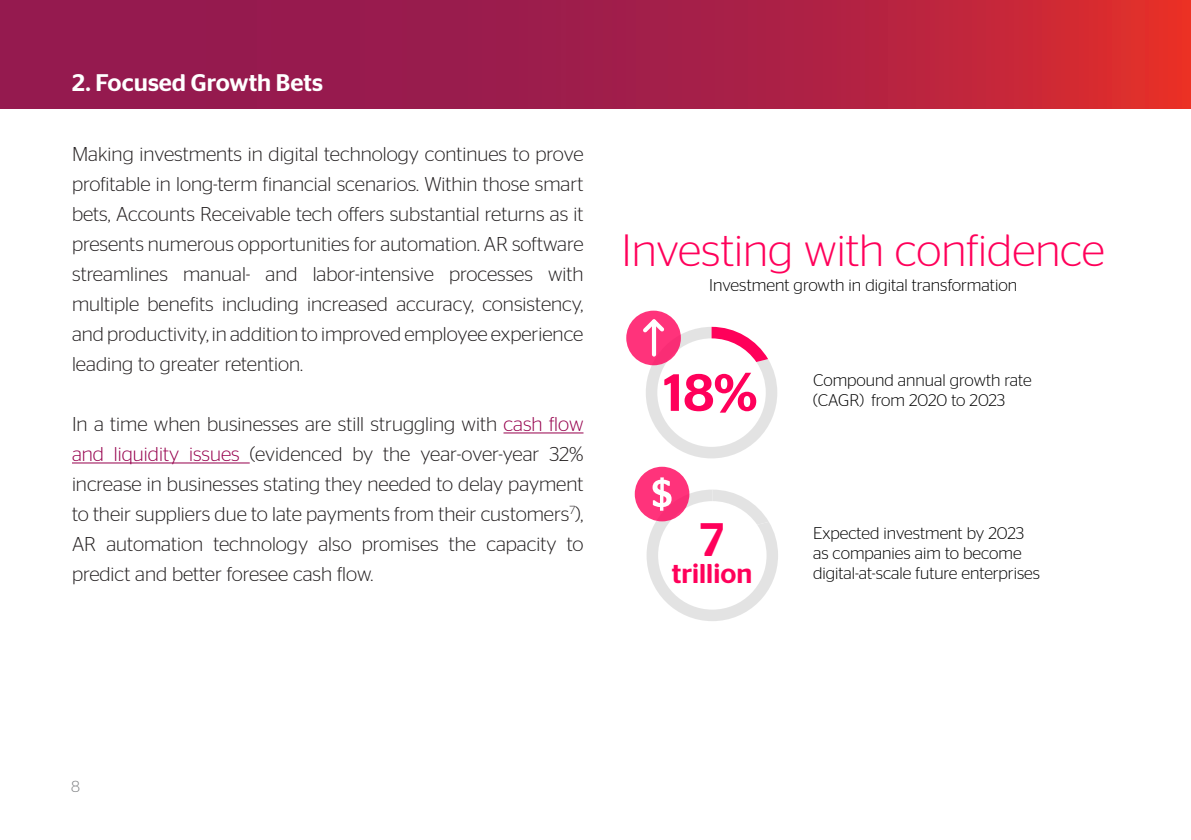
<style>
.page{position:relative;width:1191px;height:840px;background:#fff}
.page>*{position:absolute;margin:0;border:0;box-sizing:border-box;transform-origin:0 0}
.t1{font:500 52.2px "Stag Sans";color:#ff005a}
.t2{font:500 46.8px "Stag Sans";color:#ff005a}
.t3{font:300 45.2px "Stag Sans";color:#ff005a}
.t4{font:500 27.2px "Stag Sans";color:#ff005a}
.t5{font:500 24px "Stag Sans";color:#fff}
.t6{font:300 20px/30px "Stag Sans";color:#231f20;text-align:justify}
.t7{font:300 17px "Stag Sans";color:#000}
.t8{font:300 16.8px/20.2px "Stag Sans";color:#000}
.t9{font:300 16px "Stag Sans";color:#808285}
.s1{color:#96004d}
</style>
<div class="page">
<svg style="left:0;top:0;width:1191px;height:109px;background:#a91f45"></svg>
<hr style="left:503px;top:432px;width:80px;height:1px;background:#96004d">
<hr style="left:72px;top:462px;width:178px;height:1px;background:#96004d">
<svg style="left:626px;top:310px;width:55px;height:55px"></svg>
<svg style="left:639px;top:315px;width:138px;height:143px"></svg>
<svg style="left:635px;top:466px;width:54px;height:55px"></svg>
<svg style="left:647px;top:477px;width:131px;height:144px"></svg>
<p class="t5" style="left:72px;top:69px;width:253px">2. Focused Growth Bets</p>
<p class="t6" style="left:72px;top:138px;width:513px">Making investments in digital technology continues to prove profitable in long-term financial scenarios. Within those smart bets, Accounts Receivable tech offers substantial returns as it presents numerous opportunities for automation. AR software streamlines manual- and labor-intensive processes with multiple benefits including increased accuracy, consistency, and productivity, in addition to improved employee experience leading to greater retention.</p>
<p class="t6" style="left:72px;top:408px;width:513px">In a time when businesses are still struggling with <span class="s1">cash flow and liquidity issues</span> (evidenced by the year-over-year 32% increase in businesses stating they needed to delay payment to their suppliers due to late payments from their customers<sup>7</sup>), AR automation technology also promises the capacity to predict and better foresee cash flow.</p>
<p class="t3" style="left:622px;top:225px;width:485px">Investing with confidence</p>
<p class="t7" style="left:709px;top:275px;width:309px">Investment growth in digital transformation</p>
<p class="t1" style="left:663px;top:362px;width:95px">18%</p>
<p class="t2" style="left:700px;top:512px;width:26px">7</p>
<p class="t4" style="left:672px;top:558px;width:82px">trillion</p>
<p class="t8" style="left:813px;top:370px;width:220px">Compound annual growth rate (CAGR) from 2020 to 2023</p>
<p class="t8" style="left:813px;top:522px;width:228px">Expected investment by 2023 as companies aim to become digital-at-scale future enterprises</p>
<p class="t9" style="left:71px;top:778px;width:10px">8</p>
</div>
